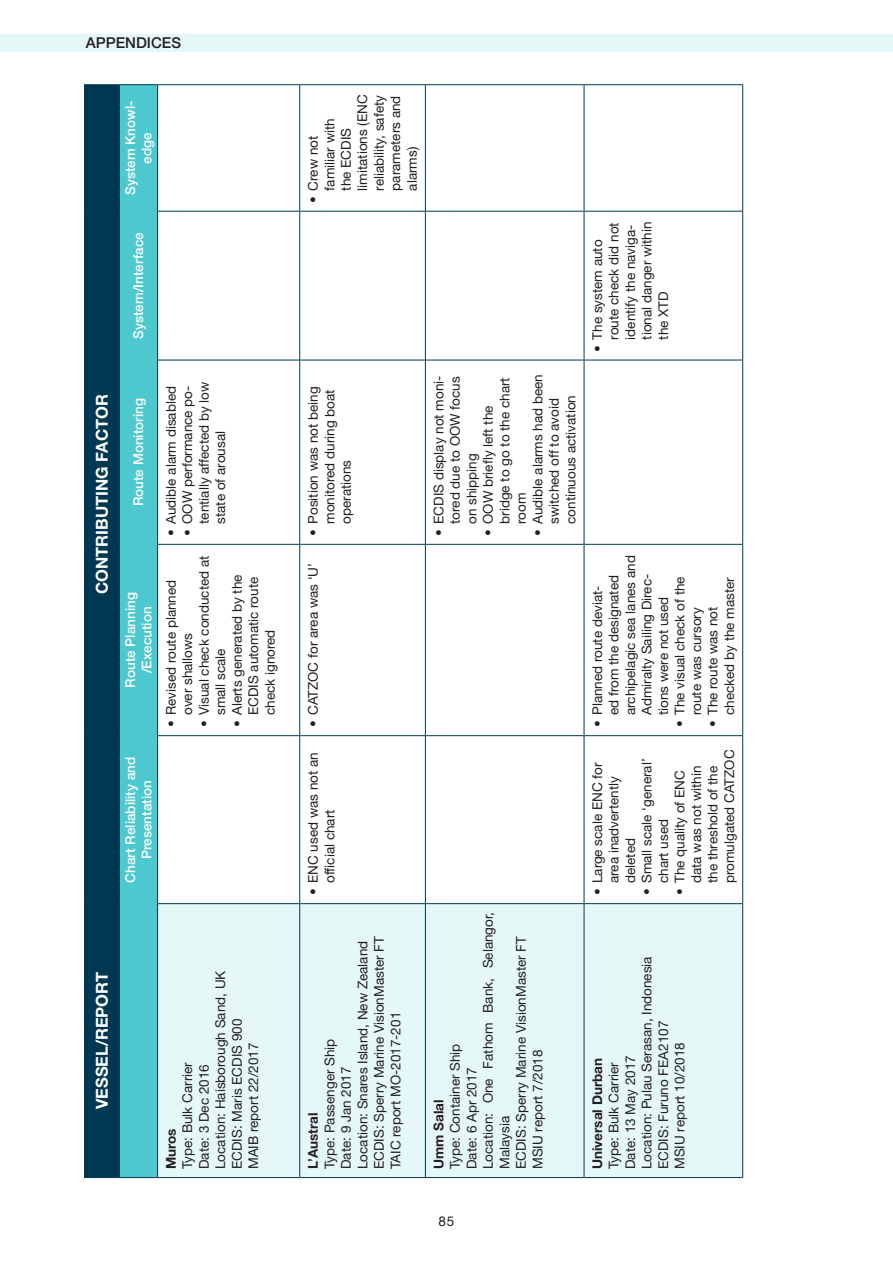
<style>
.page{position:relative;width:893px;height:1263px;background:#fff}
.page>*{position:absolute;margin:0;border:0;box-sizing:border-box;transform-origin:0 0}
.t1{font:700 16.5px "Helvetica Neue LT Std";color:#fff}
.t2{font:500 15px "Helvetica Neue LT Std";color:#231f20}
.t3{font:13.5px/16.5px "Helvetica Neue LT Std";color:#231f20}
.t4{font:500 13.5px/16.5px "Helvetica Neue LT Std";color:#fff;text-align:center}
.t5{font:700 13.5px "Helvetica Neue LT Std";color:#231f20}
</style>
<div class="page">
<div style="left:0;top:34px;width:893px;height:17px;background:#e6f7f8"></div>
<svg style="left:85px;top:85px;width:72px;height:1092px;background:#288393"></svg>
<div style="left:158px;top:904px;width:584px;height:273px;background:#e6f7f8"></div>
<hr style="left:84px;top:904px;width:1px;height:274px;background:#003852">
<hr style="left:85px;top:1177px;width:34px;height:1px;background:#003852">
<hr style="left:84px;top:736px;width:1px;height:168px;background:#003852">
<hr style="left:85px;top:903px;width:34px;height:1px;background:#003852">
<hr style="left:84px;top:544px;width:1px;height:192px;background:#003852">
<hr style="left:84px;top:360px;width:1px;height:184px;background:#003852">
<hr style="left:84px;top:211px;width:1px;height:149px;background:#003852">
<hr style="left:84px;top:84px;width:1px;height:127px;background:#003852">
<hr style="left:85px;top:84px;width:34px;height:1px;background:#003852">
<hr style="left:157px;top:904px;width:1px;height:274px;background:#003852">
<hr style="left:158px;top:1177px;width:141px;height:1px;background:#003852">
<hr style="left:157px;top:736px;width:1px;height:168px;background:#003852">
<hr style="left:158px;top:903px;width:141px;height:1px;background:#003852">
<hr style="left:157px;top:544px;width:1px;height:192px;background:#003852">
<hr style="left:158px;top:735px;width:141px;height:1px;background:#003852">
<hr style="left:157px;top:360px;width:1px;height:184px;background:#003852">
<hr style="left:158px;top:544px;width:141px;height:1px;background:#003852">
<hr style="left:157px;top:211px;width:1px;height:149px;background:#003852">
<hr style="left:158px;top:360px;width:141px;height:1px;background:#003852">
<hr style="left:157px;top:84px;width:1px;height:127px;background:#003852">
<hr style="left:158px;top:211px;width:141px;height:1px;background:#003852">
<hr style="left:158px;top:84px;width:141px;height:1px;background:#003852">
<hr style="left:299px;top:904px;width:1px;height:274px;background:#003852">
<hr style="left:300px;top:1177px;width:125px;height:1px;background:#003852">
<hr style="left:299px;top:736px;width:1px;height:168px;background:#003852">
<hr style="left:300px;top:903px;width:125px;height:1px;background:#003852">
<hr style="left:299px;top:544px;width:1px;height:192px;background:#003852">
<hr style="left:300px;top:735px;width:125px;height:1px;background:#003852">
<hr style="left:299px;top:360px;width:1px;height:184px;background:#003852">
<hr style="left:300px;top:544px;width:125px;height:1px;background:#003852">
<hr style="left:299px;top:211px;width:1px;height:149px;background:#003852">
<hr style="left:300px;top:360px;width:125px;height:1px;background:#003852">
<hr style="left:299px;top:84px;width:1px;height:127px;background:#003852">
<hr style="left:300px;top:211px;width:125px;height:1px;background:#003852">
<hr style="left:300px;top:84px;width:125px;height:1px;background:#003852">
<hr style="left:425px;top:904px;width:1px;height:274px;background:#003852">
<hr style="left:426px;top:1177px;width:158px;height:1px;background:#003852">
<hr style="left:425px;top:736px;width:1px;height:168px;background:#003852">
<hr style="left:426px;top:903px;width:158px;height:1px;background:#003852">
<hr style="left:425px;top:544px;width:1px;height:192px;background:#003852">
<hr style="left:426px;top:735px;width:158px;height:1px;background:#003852">
<hr style="left:425px;top:360px;width:1px;height:184px;background:#003852">
<hr style="left:426px;top:544px;width:158px;height:1px;background:#003852">
<hr style="left:425px;top:211px;width:1px;height:149px;background:#003852">
<hr style="left:426px;top:360px;width:158px;height:1px;background:#003852">
<hr style="left:425px;top:84px;width:1px;height:127px;background:#003852">
<hr style="left:426px;top:211px;width:158px;height:1px;background:#003852">
<hr style="left:426px;top:84px;width:158px;height:1px;background:#003852">
<hr style="left:584px;top:904px;width:1px;height:274px;background:#003852">
<hr style="left:584px;top:1177px;width:158px;height:1px;background:#003852">
<hr style="left:584px;top:736px;width:1px;height:168px;background:#003852">
<hr style="left:584px;top:903px;width:158px;height:1px;background:#003852">
<hr style="left:584px;top:544px;width:1px;height:192px;background:#003852">
<hr style="left:584px;top:735px;width:158px;height:1px;background:#003852">
<hr style="left:584px;top:360px;width:1px;height:184px;background:#003852">
<hr style="left:584px;top:544px;width:158px;height:1px;background:#003852">
<hr style="left:584px;top:211px;width:1px;height:149px;background:#003852">
<hr style="left:584px;top:360px;width:158px;height:1px;background:#003852">
<hr style="left:584px;top:84px;width:1px;height:127px;background:#003852">
<hr style="left:584px;top:211px;width:158px;height:1px;background:#003852">
<hr style="left:584px;top:84px;width:158px;height:1px;background:#003852">
<hr style="left:742px;top:904px;width:1px;height:274px;background:#003852">
<hr style="left:742px;top:736px;width:1px;height:168px;background:#003852">
<hr style="left:742px;top:544px;width:1px;height:192px;background:#003852">
<hr style="left:742px;top:360px;width:1px;height:184px;background:#003852">
<hr style="left:742px;top:211px;width:1px;height:149px;background:#003852">
<hr style="left:742px;top:84px;width:1px;height:127px;background:#003852">
<hr style="left:119px;top:904px;width:1px;height:274px;background:#003852">
<hr style="left:120px;top:1177px;width:37px;height:1px;background:#003852">
<hr style="left:119px;top:736px;width:1px;height:168px;background:#003852">
<hr style="left:119px;top:544px;width:1px;height:192px;background:#003852">
<hr style="left:119px;top:360px;width:1px;height:184px;background:#003852">
<hr style="left:119px;top:211px;width:1px;height:149px;background:#003852">
<hr style="left:119px;top:84px;width:1px;height:127px;background:#003852">
<hr style="left:120px;top:84px;width:37px;height:1px;background:#003852">
<p class="t2" style="left:86px;top:34px;width:97px">APPENDICES</p>
<p class="t4" style="left:122px;top:195px;width:96px;rotate:-90deg">System Knowl&shy;edge</p>
<p class="t4" style="left:130px;top:339px;width:108px;rotate:-90deg">System/Interface</p>
<p class="t1" style="left:92px;top:594px;width:201px;rotate:-90deg">CONTRIBUTING FACTOR</p>
<p class="t4" style="left:130px;top:506px;width:110px;rotate:-90deg">Route Monitoring</p>
<p class="t4" style="left:122px;top:688px;width:97px;rotate:-90deg">Route Planning /Execution</p>
<p class="t4" style="left:122px;top:882px;width:127px;rotate:-90deg">Chart Reliability and<br>Presentation</p>
<p class="t3" style="left:162px;top:536px;width:151px;rotate:-90deg">• Audible alarm disabled</p>
<p class="t3" style="left:179px;top:524px;width:144px;text-indent:-12px;rotate:-90deg">• OOW performance po&shy;tentially affected by low state of arousal</p>
<p class="t3" style="left:195px;top:715px;width:161px;text-indent:-12px;rotate:-90deg">• Visual check conducted at small scale</p>
<p class="t3" style="left:228px;top:715px;width:142px;text-indent:-12px;rotate:-90deg">• Alerts generated by the<br>ECDIS automatic route check ignored</p>
<p class="t3" style="left:162px;top:715px;width:137px;text-indent:-12px;rotate:-90deg">• Revised route planned over shallows</p>
<p class="t1" style="left:92px;top:1109px;width:139px;rotate:-90deg">VESSEL/REPORT</p>
<p class="t3" style="left:179px;top:1169px;width:200px;rotate:-90deg">Type: Bulk Carrier<br>Date: 3 Dec 2016<br>Location: Haisborough Sand, UK<br>ECDIS: Maris ECDIS 900<br>MAIB report 22/2017</p>
<p class="t5" style="left:163px;top:1169px;width:42px;rotate:-90deg">Muros</p>
<p class="t3" style="left:305px;top:191px;width:98px;text-indent:-12px;rotate:-90deg">• Crew not familiar with<br>the ECDIS limitations (ENC reliability, safety parameters and alarms)</p>
<p class="t3" style="left:305px;top:524px;width:139px;text-indent:-12px;rotate:-90deg">• Position was not being monitored during boat operations</p>
<p class="t3" style="left:305px;top:727px;width:165px;rotate:-90deg">• CATZOC for area was ‘U’</p>
<p class="t3" style="left:305px;top:883px;width:132px;text-indent:-12px;rotate:-90deg">• ENC used was not an official chart</p>
<p class="t3" style="left:321px;top:1169px;width:235px;rotate:-90deg">Type: Passenger Ship<br>Date: 9 Jan 2017<br>Location: Snares Island, New Zealand<br>ECDIS: Sperry Marine VisionMaster FT<br>TAIC report MO-2017-201</p>
<p class="t5" style="left:305px;top:1169px;width:58px;rotate:-90deg">L’Austral</p>
<p class="t3" style="left:430px;top:524px;width:150px;text-align:justify;text-indent:-12px;rotate:-90deg">• ECDIS display not moni&shy;tored due to OOW focus on shipping</p>
<p class="t3" style="left:480px;top:524px;width:148px;text-indent:-12px;rotate:-90deg">• OOW briefly left the bridge to go to the chart room</p>
<p class="t3" style="left:529px;top:524px;width:151px;text-indent:-12px;rotate:-90deg">• Audible alarms had been switched off to avoid continuous activation</p>
<p class="t3" style="left:447px;top:1169px;width:258px;rotate:-90deg">Type: Container Ship<br>Date: 6 Apr 2017<br>Location: One Fathom Bank, Selangor,<br>Malaysia<br>ECDIS: Sperry Marine VisionMaster FT<br>MSIU report 7/2018</p>
<p class="t5" style="left:430px;top:1169px;width:71px;rotate:-90deg">Umm Salal</p>
<p class="t3" style="left:589px;top:340px;width:120px;text-indent:-12px;rotate:-90deg">• The system auto route check did not identify the naviga&shy;tional danger within the XTD</p>
<p class="t3" style="left:589px;top:715px;width:161px;text-indent:-12px;rotate:-90deg">• Planned route deviat-<br>ed from the designated archipelagic sea lanes and<br>Admiralty Sailing Direc&shy;tions were not used</p>
<p class="t3" style="left:671px;top:715px;width:140px;text-indent:-12px;rotate:-90deg">• The visual check of the route was cursory</p>
<p class="t3" style="left:704px;top:715px;width:140px;text-indent:-12px;rotate:-90deg">• The route was not checked by the master</p>
<p class="t3" style="left:589px;top:883px;width:122px;text-indent:-12px;rotate:-90deg">• Large scale ENC for area inadvertently deleted</p>
<p class="t3" style="left:638px;top:883px;width:126px;text-indent:-12px;rotate:-90deg">• Small scale ‘general’ chart used</p>
<p class="t3" style="left:671px;top:883px;width:135px;text-indent:-12px;rotate:-90deg">• The quality of ENC data was not within the threshold of the promulgated CATZOC</p>
<p class="t3" style="left:605px;top:1169px;width:214px;rotate:-90deg">Type: Bulk Carrier<br>Date: 13 May 2017<br>Location: Pulau Serasan, Indonesia<br>ECDIS: Furuno FEA2107<br>MSIU report 10/2018</p>
<p class="t5" style="left:589px;top:1169px;width:113px;rotate:-90deg">Universal Durban</p>
<p class="t3" style="left:439px;top:1212px;width:17px">85</p>
</div>
